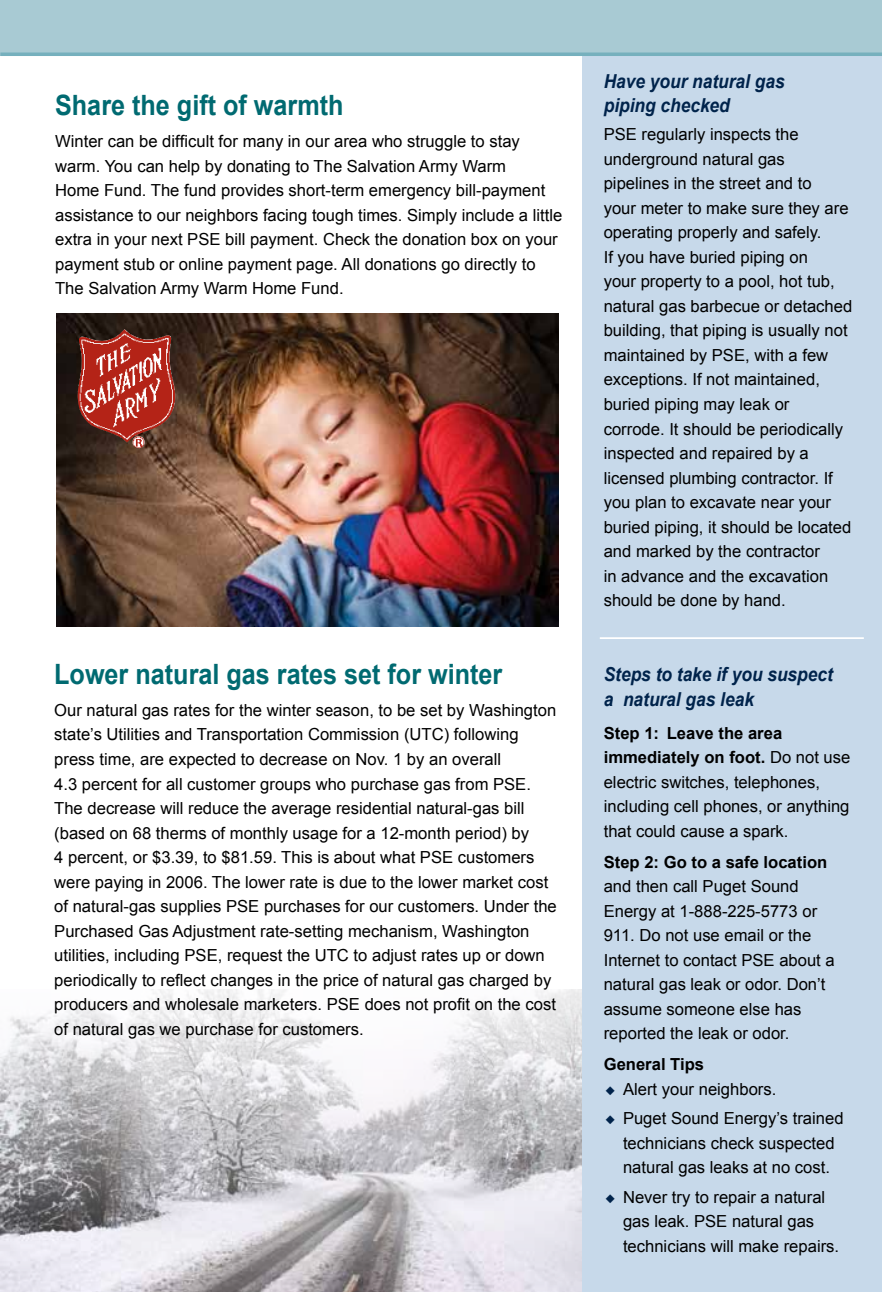
<style>
.page{position:relative;width:882px;height:1292px;background:#fff}
.page>*{position:absolute;margin:0;border:0;box-sizing:border-box;transform-origin:0 0}
.t1{font:700 28px "Arial";color:#006a71;scale:.9 1}
.t2{font:italic 700 19.25px/24.5px "Arial";color:#00234b;scale:.9 1}
.t3{font:16.62px/24.5px "Arial";color:#000}
.t4{font:700 16.62px "Arial";color:#000}
.s1{font-weight:700}
.s2{color:#00234b}
</style>
<div class="page">
<img style="left:0;top:989px;width:583px;height:303px">
<div style="left:583px;top:52px;width:299px;height:1240px;background:#c7d9ea"></div>
<div style="left:0;top:0;width:882px;height:55px;background:#a8cad3"></div>
<hr style="left:600px;top:637px;width:264px;height:2px;background:#fff">
<img style="left:56px;top:313px;width:502px;height:313px">
<img style="left:78px;top:329px;width:97px;height:119px">
<svg style="left:0;top:52px;width:882px;height:4px;background:#7cb3bf"></svg>
<h1 class="t1" style="left:55px;top:89px;width:322px">Share the gift of warmth</h1>
<p class="t3" style="left:55px;top:129px;width:509px">Winter can be difficult for many in our area who struggle to stay warm. You can help by donating to The Salvation Army Warm<br>Home Fund. The fund provides short-term emergency bill-payment assistance to our neighbors facing tough times. Simply include a little extra in your next PSE bill payment. Check the donation box on your payment stub or online payment page. All donations go directly to The Salvation Army Warm Home Fund.</p>
<h1 class="t1" style="left:54px;top:658px;width:499px">Lower natural gas rates set for winter</h1>
<p class="t3" style="left:54px;top:698px;width:504px">Our natural gas rates for the winter season, to be set by Washington state’s Utilities and Transportation Commission (UTC) following press time, are expected to decrease on Nov. 1 by an overall<br>4.3 percent for all customer groups who purchase gas from PSE.<br>The decrease will reduce the average residential natural-gas bill (based on 68 therms of monthly usage for a 12-month period) by<br>4 percent, or $3.39, to $81.59. This is about what PSE customers were paying in 2006. The lower rate is due to the lower market cost of natural-gas supplies PSE purchases for our customers. Under the Purchased Gas Adjustment rate-setting mechanism, Washington utilities, including PSE, request the UTC to adjust rates up or down periodically to reflect changes in the price of natural gas charged by producers and wholesale marketers. PSE does not profit on the cost of natural gas we purchase for customers.</p>
<p class="t2" style="left:604px;top:69px;width:203px">Have your natural gas piping checked</p>
<p class="t3" style="left:604px;top:122px;width:250px">PSE regularly inspects the underground natural gas pipelines in the street and to<br>your meter to make sure they are operating properly and safely.<br>If you have buried piping on<br>your property to a pool, hot tub, natural gas barbecue or detached building, that piping is usually not maintained by PSE, with a few exceptions. If not maintained, buried piping may leak or corrode. It should be periodically inspected and repaired by a licensed plumbing contractor. If you plan to excavate near your buried piping, it should be located and marked by the contractor<br>in advance and the excavation should be done by hand.</p>
<p class="t2" style="left:604px;top:662px;width:256px">Steps to take if you suspect a natural gas leak</p>
<p class="t3" style="left:604px;top:720px;width:248px"><span class="s1">Step 1: Leave the area immediately on foot.</span> Do not use electric switches, telephones, including cell phones, or anything that could cause a spark.</p>
<p class="t4" style="left:604px;top:852px;width:225px">Step 2: Go to a safe location</p>
<p class="t3" style="left:604px;top:874px;width:233px">and then call Puget Sound<br>Energy at 1-888-225-5773 or<br>911. Do not use email or the<br>Internet to contact PSE about a natural gas leak or odor. Don’t assume someone else has reported the leak or odor.</p>
<p class="t4" style="left:604px;top:1055px;width:102px">General Tips</p>
<p class="t3" style="left:606px;top:1076px;width:172px"><span class="s2">◆</span> Alert your neighbors.</p>
<p class="t3" style="left:606px;top:1106px;width:240px;text-align:center"><span class="s2">◆</span> Puget Sound Energy’s trained technicians check suspected natural gas leaks at no cost.</p>
<p class="t3" style="left:623px;top:1184px;width:218px;text-indent:-18px"><span class="s2">◆</span> Never try to repair a natural gas leak. PSE natural gas technicians will make repairs.</p>
</div>
